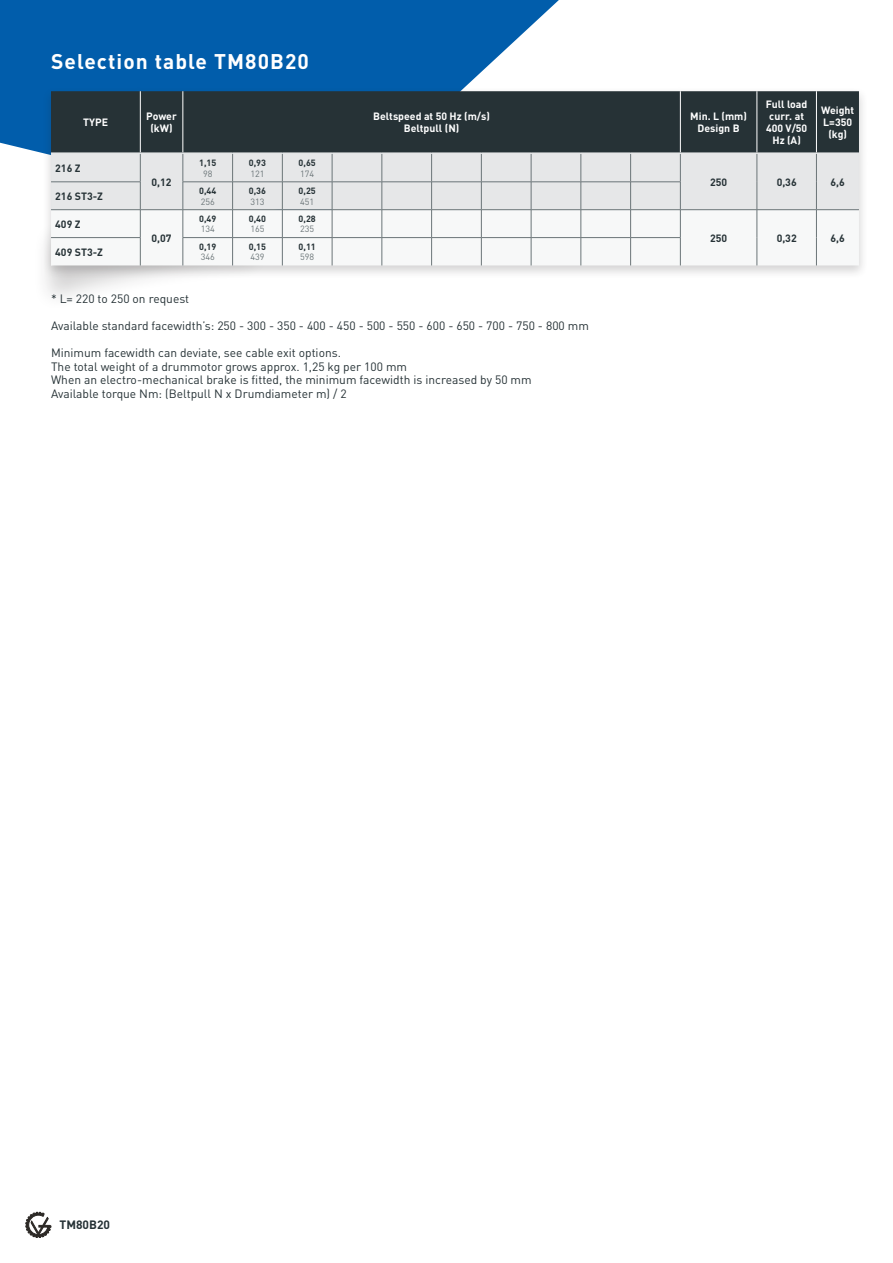
<style>
.page{position:relative;width:893px;height:1263px;background:#fff}
.page>*{position:absolute;margin:0;border:0;box-sizing:border-box;transform-origin:0 0}
.Hoofdstuk_wit{font:700 21px "DIN Pro";letter-spacing:.05em;color:#fff}
.Broodtekst{font:12px "DIN Pro";color:#263236}
.t1{font:700 12px "DIN Pro";color:#263236}
.Header_tabel{font:700 10.5px/12px "DIN Pro";color:#fff;text-align:center}
.t2{font:700 10.5px "DIN Pro";color:#263236}
.t3{font:700 9px "DIN Pro";color:#263236}
.t4{font:9px "DIN Pro";color:#6b7578}
</style>
<div class="page">
<svg style="left:0;top:0;width:559px;height:153px;fill:#015dab"></svg>
<svg style="left:26px;top:1212px;width:25px;height:25px"></svg>
<div style="left:32px;top:220px;width:237px;height:92px;background:#231f20;opacity:.2"></div>
<div style="left:42px;top:86px;width:826px;height:193px;background:#231f20;opacity:.2"></div>
<div style="left:51px;top:91px;width:808px;height:61px;background:#263236"></div>
<hr style="left:51px;top:152px;width:89px;height:2px;background:#e6e7e8">
<hr style="left:140px;top:152px;width:43px;height:2px;background:#e6e7e8">
<hr style="left:183px;top:152px;width:50px;height:2px;background:#e6e7e8">
<hr style="left:233px;top:152px;width:49px;height:2px;background:#e6e7e8">
<hr style="left:282px;top:152px;width:50px;height:2px;background:#e6e7e8">
<hr style="left:332px;top:152px;width:50px;height:2px;background:#e6e7e8">
<hr style="left:382px;top:152px;width:50px;height:2px;background:#e6e7e8">
<hr style="left:432px;top:152px;width:49px;height:2px;background:#e6e7e8">
<hr style="left:481px;top:152px;width:50px;height:2px;background:#e6e7e8">
<hr style="left:531px;top:152px;width:50px;height:2px;background:#e6e7e8">
<hr style="left:581px;top:152px;width:50px;height:2px;background:#e6e7e8">
<hr style="left:631px;top:152px;width:49px;height:2px;background:#e6e7e8">
<hr style="left:680px;top:152px;width:77px;height:2px;background:#e6e7e8">
<hr style="left:757px;top:152px;width:59px;height:2px;background:#e6e7e8">
<hr style="left:816px;top:152px;width:43px;height:2px;background:#e6e7e8">
<hr style="left:140px;top:91px;width:1px;height:61px;background:#fff">
<hr style="left:182px;top:91px;width:1px;height:61px;background:#fff">
<hr style="left:680px;top:91px;width:1px;height:61px;background:#fff">
<hr style="left:756px;top:91px;width:1px;height:61px;background:#fff">
<hr style="left:816px;top:91px;width:1px;height:61px;background:#fff">
<svg style="left:51px;top:154px;width:808px;height:112px"></svg>
<p class="Hoofdstuk_wit" style="left:51px;top:47px;width:259px">Selection table TM80B20</p>
<p class="Header_tabel" style="left:83px;top:116px;width:26px">TYPE</p>
<p class="Header_tabel" style="left:146px;top:110px;width:32px">Power (kW)</p>
<p class="Header_tabel" style="left:373px;top:110px;width:118px">Beltspeed at 50 Hz (m/s)<br>Beltpull (N)</p>
<p class="Header_tabel" style="left:690px;top:110px;width:58px">Min. L (mm)<br>Design B</p>
<p class="Header_tabel" style="left:766px;top:98px;width:43px">Full load curr. at<br>400 V/50<br>Hz (A)</p>
<p class="Header_tabel" style="left:821px;top:104px;width:35px">Weight<br>L=350 (kg)</p>
<p class="t2" style="left:55px;top:161px;width:27px">216 Z</p>
<p class="t2" style="left:55px;top:189px;width:49px">216 ST3-Z</p>
<p class="t2" style="left:152px;top:175px;width:22px">0,12</p>
<p class="t3" style="left:199px;top:157px;width:19px">1,15</p>
<p class="t4" style="left:203px;top:167px;width:11px">98</p>
<p class="t3" style="left:199px;top:184px;width:19px">0,44</p>
<p class="t4" style="left:201px;top:195px;width:16px">256</p>
<p class="t3" style="left:249px;top:157px;width:19px">0,93</p>
<p class="t4" style="left:250px;top:167px;width:16px">121</p>
<p class="t3" style="left:249px;top:184px;width:19px">0,36</p>
<p class="t4" style="left:250px;top:195px;width:16px">313</p>
<p class="t3" style="left:299px;top:157px;width:19px">0,65</p>
<p class="t4" style="left:300px;top:167px;width:16px">174</p>
<p class="t3" style="left:299px;top:184px;width:19px">0,25</p>
<p class="t4" style="left:300px;top:195px;width:16px">451</p>
<p class="t2" style="left:55px;top:217px;width:27px">409 Z</p>
<p class="t2" style="left:55px;top:245px;width:49px">409 ST3-Z</p>
<p class="t2" style="left:152px;top:231px;width:22px">0,07</p>
<p class="t3" style="left:199px;top:212px;width:19px">0,49</p>
<p class="t4" style="left:201px;top:223px;width:16px">134</p>
<p class="t3" style="left:199px;top:240px;width:19px">0,19</p>
<p class="t4" style="left:201px;top:251px;width:16px">346</p>
<p class="t3" style="left:249px;top:212px;width:19px">0,40</p>
<p class="t4" style="left:250px;top:223px;width:16px">165</p>
<p class="t3" style="left:249px;top:240px;width:19px">0,15</p>
<p class="t4" style="left:250px;top:251px;width:16px">439</p>
<p class="t3" style="left:299px;top:212px;width:19px">0,28</p>
<p class="t4" style="left:300px;top:223px;width:16px">235</p>
<p class="t3" style="left:299px;top:240px;width:19px">0,11</p>
<p class="t4" style="left:300px;top:251px;width:16px">598</p>
<p class="Broodtekst" style="left:51px;top:291px;width:140px">* L= 220 to 250 on request</p>
<p class="Broodtekst" style="left:51px;top:318px;width:539px">Available standard facewidth’s: 250 - 300 - 350 - 400 - 450 - 500 - 550 - 600 - 650 - 700 - 750 - 800 mm</p>
<p class="Broodtekst" style="left:51px;top:345px;width:291px">Minimum facewidth can deviate, see cable exit options.</p>
<p class="Broodtekst" style="left:51px;top:358px;width:358px">The total weight of a drummotor grows approx. 1,25 kg per 100 mm</p>
<p class="Broodtekst" style="left:51px;top:372px;width:482px">When an electro-mechanical brake is fitted, the minimum facewidth is increased by 50 mm</p>
<p class="Broodtekst" style="left:51px;top:385px;width:297px">Available torque Nm: (Beltpull N x Drumdiameter m) / 2</p>
<p class="t2" style="left:710px;top:175px;width:19px">250</p>
<p class="t2" style="left:777px;top:175px;width:22px">0,36</p>
<p class="t2" style="left:830px;top:175px;width:16px">6,6</p>
<p class="t2" style="left:710px;top:231px;width:19px">250</p>
<p class="t2" style="left:777px;top:231px;width:22px">0,32</p>
<p class="t2" style="left:830px;top:231px;width:16px">6,6</p>
<p class="t1" style="left:60px;top:1217px;width:52px">TM80B20</p>
</div>
